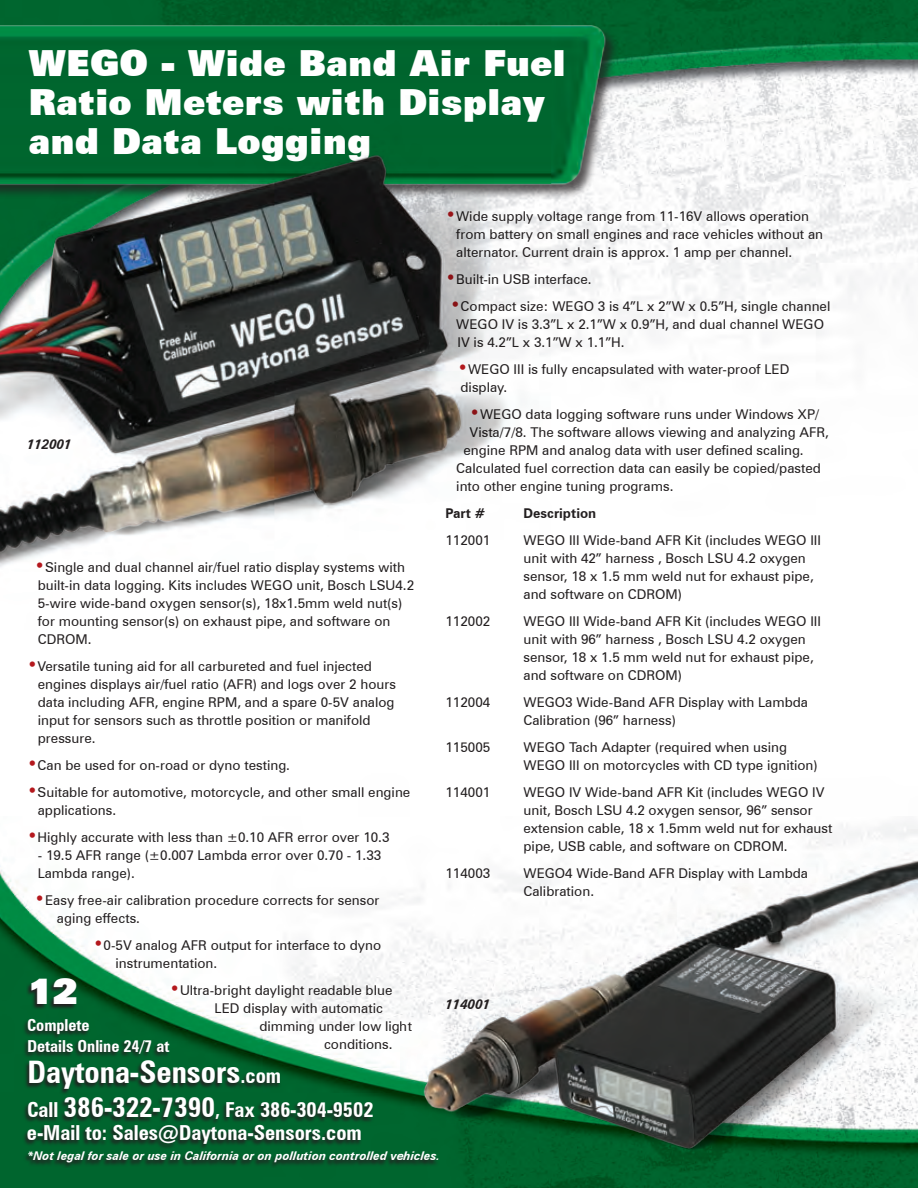
<style>
.page{position:relative;width:918px;height:1188px;background:#fff}
.page>*{position:absolute;margin:0;border:0;box-sizing:border-box;transform-origin:0 0}
.text_1{font:900 36px/39px "Zurich BT";color:#fff}
.t1{font:700 condensed 31.05px "Zurich BT";color:#fff}
.t2{font:700 condensed 20.7px/22.5px "Zurich BT";color:#fff}
.t3{font:700 condensed 16.5px/20.7px "Zurich BT";color:#fff}
.bullet{font:13.5px/18px "Zurich BT";color:#231f20}
.text_1-2{font:13.5px "Zurich BT";color:#231f20}
.text_1-3{font:700 13.5px "Zurich BT";color:#231f20}
.text_1-4{font:italic 700 13.5px "Zurich BT";color:#231f20}
.t4{font:italic 700 12px "Zurich BT";color:#fff}
.s1{font-weight:900;font-size:18px;color:#b4181d}
.s2{font-size:20.7px}
.s3{font-size:27.6px}
</style>
<div class="page">
<img style="left:0;top:0;width:918px;height:1188px">
<svg style="left:26px;top:978px;width:52px;height:32px"></svg>
<svg style="left:22px;top:1019px;width:379px;height:149px"></svg>
<img style="left:0;top:0;width:629px;height:192px">
<img style="left:401px;top:829px;width:516px;height:346px">
<img style="left:414px;top:840px;width:504px;height:320px">
<img style="left:0;top:598px;width:552px;height:32px">
<img style="left:0;top:95px;width:552px;height:503px">
<p class="text_1" style="left:29px;top:44px;width:539px">WEGO - Wide Band Air Fuel<br>Ratio Meters with Display</p>
<p class="text_1" style="left:29px;top:122px;width:344px">and Data Logging</p>
<p class="text_1-4" style="left:27px;top:436px;width:46px">112001</p>
<p class="bullet" style="left:34px;top:558px;width:381px"><span class="s1">•</span>Single and dual channel air/fuel ratio display systems with built-in data logging. Kits includes WEGO unit, Bosch LSU4.2<br>5-wire wide-band oxygen sensor(s), 18x1.5mm weld nut(s) for mounting sensor(s) on exhaust pipe, and software on CDROM.</p>
<p class="bullet" style="left:38px;top:657px;width:360px;text-indent:-11px"><span class="s1">•</span>Versatile tuning aid for all carbureted and fuel injected engines displays air/fuel ratio (AFR) and logs over 2 hours data including AFR, engine RPM, and a spare 0-5V analog input for sensors such as throttle position or manifold pressure.</p>
<p class="bullet" style="left:27px;top:756px;width:264px"><span class="s1">•</span>Can be used for on-road or dyno testing.</p>
<p class="bullet" style="left:38px;top:783px;width:374px;text-indent:-11px"><span class="s1">•</span>Suitable for automotive, motorcycle, and other small engine applications.</p>
<p class="bullet" style="left:27px;top:828px;width:364px"><span class="s1">•</span>Highly accurate with less than ±0.10 AFR error over 10.3</p>
<p class="bullet" style="left:38px;top:846px;width:345px">- 19.5 AFR range (±0.007 Lambda error over 0.70 - 1.33<br>Lambda range).</p>
<p class="bullet" style="left:34px;top:891px;width:347px"><span class="s1">•</span>Easy free-air calibration procedure corrects for sensor</p>
<p class="bullet" style="left:57px;top:909px;width:85px">aging effects.</p>
<p class="bullet" style="left:115px;top:936px;width:267px;text-indent:-22px"><span class="s1">•</span>0-5V analog AFR output for interface to dyno instrumentation.</p>
<p class="bullet" style="left:170px;top:981px;width:224px"><span class="s1">•</span>Ultra-bright daylight readable blue</p>
<p class="bullet" style="left:215px;top:999px;width:170px">LED display with automatic</p>
<p class="bullet" style="left:259px;top:1017px;width:154px">dimming under low light</p>
<p class="bullet" style="left:324px;top:1035px;width:70px">conditions.</p>
<h1 class="text_1" style="left:27px;top:972px;width:52px">12</h1>
<p class="t3" style="left:27px;top:1015px;width:144px">Complete<br>Details Online 24/7 at</p>
<h2 class="t1" style="left:27px;top:1053px;width:256px">Daytona-Sensors<span class="s2">.com</span></h2>
<h3 class="t2" style="left:27px;top:1098px;width:348px">Call <span class="s3">386-322-7390</span>, Fax 386-304-9502 e-Mail to: Sales@Daytona-Sensors.com</h3>
<p class="t4" style="left:27px;top:1149px;width:415px">*Not legal for sale or use in California or on pollution controlled vehicles.</p>
<p class="bullet" style="left:456px;top:207px;width:368px;text-indent:-11px"><span class="s1">•</span>Wide supply voltage range from 11-16V allows operation from battery on small engines and race vehicles without an alternator. Current drain is approx. 1 amp per channel.</p>
<p class="bullet" style="left:446px;top:270px;width:148px"><span class="s1">•</span>Built-in USB interface.</p>
<p class="bullet" style="left:456px;top:297px;width:376px;text-indent:-6px"><span class="s1">•</span>Compact size: WEGO 3 is 4”L x 2”W x 0.5”H, single channel<br>WEGO IV is 3.3”L x 2.1”W x 0.9”H, and dual channel WEGO<br>IV is 4.2”L x 3.1”W x 1.1”H.</p>
<p class="bullet" style="left:458px;top:360px;width:333px"><span class="s1">•</span>WEGO III is fully encapsulated with water-proof LED display.</p>
<p class="bullet" style="left:470px;top:405px;width:351px"><span class="s1">•</span>WEGO data logging software runs under Windows XP/</p>
<p class="bullet" style="left:470px;top:423px;width:361px">Vista/7/8. The software allows viewing and analyzing AFR,</p>
<p class="bullet" style="left:464px;top:441px;width:341px">engine RPM and analog data with user defined scaling.</p>
<p class="bullet" style="left:456px;top:459px;width:366px">Calculated fuel correction data can easily be copied/pasted</p>
<p class="bullet" style="left:456px;top:477px;width:219px">into other engine tuning programs.</p>
<p class="text_1-3" style="left:446px;top:505px;width:41px">Part #</p>
<p class="text_1-3" style="left:524px;top:505px;width:74px">Description</p>
<p class="text_1-2" style="left:446px;top:532px;width:46px">112001</p>
<p class="text_1-2" style="left:524px;top:532px;width:299px">WEGO III Wide-band AFR Kit (includes WEGO III</p>
<p class="text_1-2" style="left:524px;top:550px;width:284px">unit with 42” harness , Bosch LSU 4.2 oxygen</p>
<p class="text_1-2" style="left:524px;top:568px;width:292px">sensor, 18 x 1.5 mm weld nut for exhaust pipe,</p>
<p class="text_1-2" style="left:524px;top:586px;width:160px">and software on CDROM)</p>
<p class="text_1-2" style="left:446px;top:613px;width:46px">112002</p>
<p class="text_1-2" style="left:524px;top:613px;width:299px">WEGO III Wide-band AFR Kit (includes WEGO III</p>
<p class="text_1-2" style="left:524px;top:631px;width:284px">unit with 96” harness , Bosch LSU 4.2 oxygen</p>
<p class="text_1-2" style="left:524px;top:649px;width:292px">sensor, 18 x 1.5 mm weld nut for exhaust pipe,</p>
<p class="text_1-2" style="left:524px;top:667px;width:160px">and software on CDROM)</p>
<p class="text_1-2" style="left:446px;top:694px;width:46px">112004</p>
<p class="text_1-2" style="left:524px;top:694px;width:286px">WEGO3 Wide-Band AFR Display with Lambda</p>
<p class="text_1-2" style="left:524px;top:712px;width:154px">Calibration (96” harness)</p>
<p class="text_1-2" style="left:446px;top:739px;width:46px">115005</p>
<p class="text_1-2" style="left:524px;top:739px;width:265px">WEGO Tach Adapter (required when using</p>
<p class="text_1-2" style="left:524px;top:757px;width:296px">WEGO III on motorcycles with CD type ignition)</p>
<p class="text_1-2" style="left:446px;top:784px;width:46px">114001</p>
<p class="text_1-2" style="left:524px;top:784px;width:303px">WEGO IV Wide-band AFR Kit (includes WEGO IV</p>
<p class="text_1-2" style="left:524px;top:802px;width:291px">unit, Bosch LSU 4.2 oxygen sensor, 96” sensor</p>
<p class="text_1-2" style="left:524px;top:820px;width:310px">extension cable, 18 x 1.5mm weld nut for exhaust</p>
<p class="text_1-2" style="left:524px;top:838px;width:266px">pipe, USB cable, and software on CDROM.</p>
<p class="text_1-2" style="left:446px;top:865px;width:46px">114003</p>
<p class="text_1-2" style="left:524px;top:865px;width:286px">WEGO4 Wide-Band AFR Display with Lambda</p>
<p class="text_1-2" style="left:524px;top:883px;width:72px">Calibration.</p>
<p class="text_1-4" style="left:446px;top:996px;width:46px">114001</p>
</div>
